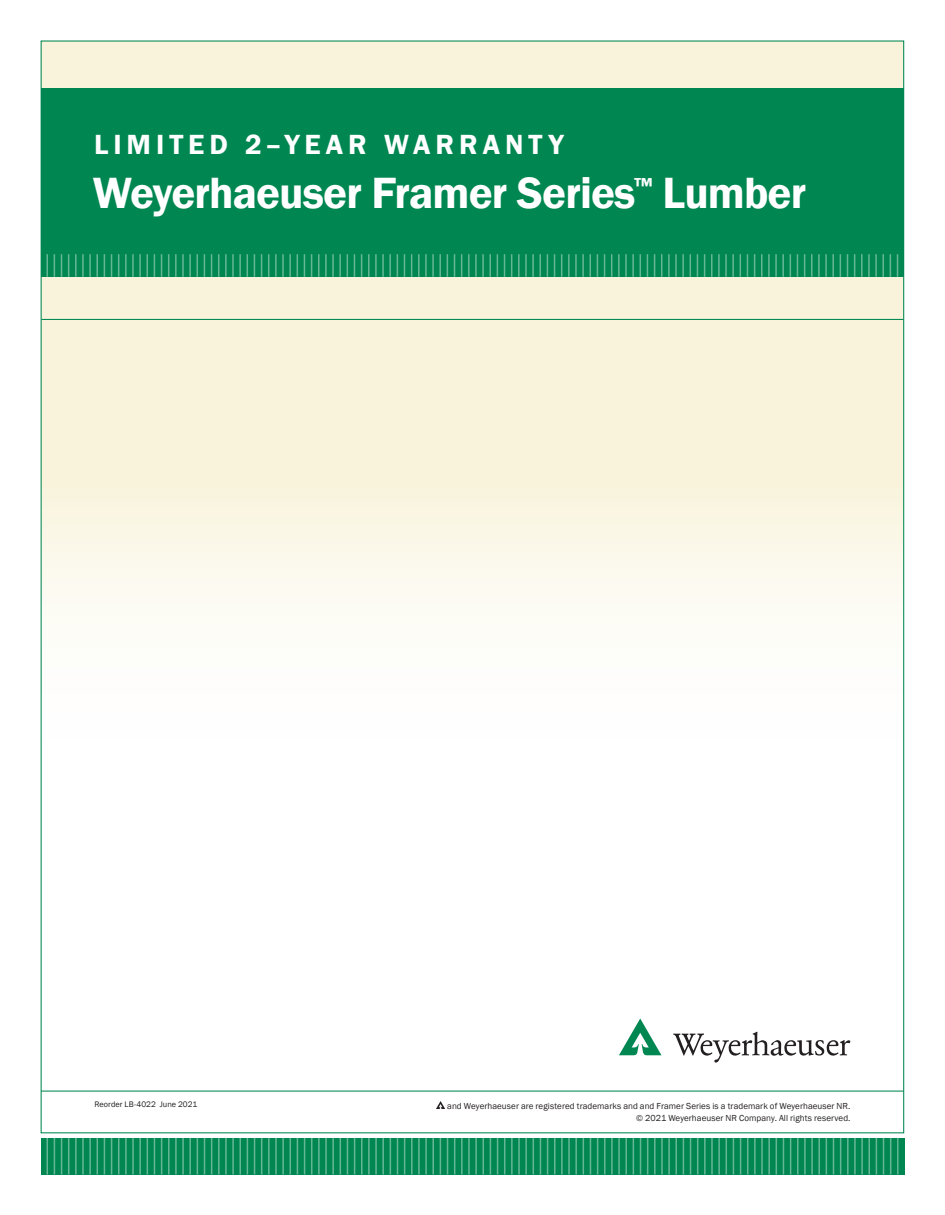
<style>
.page{position:relative;width:945px;height:1215px;background:#fff}
.page>*{position:absolute;margin:0;border:0;box-sizing:border-box;transform-origin:0 0}
.t1{font:600 45px "Franklin Gothic";letter-spacing:-.02em;color:#fff}
.t2{font:600 28.5px "Franklin Gothic";letter-spacing:.175em;color:#fff}
.t3{font:9px/12px "Franklin Gothic";letter-spacing:.005em;color:#231f20;text-align:right}
.t4{font:8.25px "Franklin Gothic";letter-spacing:.005em;color:#231f20}
</style>
<div class="page">
<div style="left:41px;top:41px;width:862px;height:206px;background:#f9f3db"></div>
<div style="left:41px;top:275px;width:863px;height:781px;background:linear-gradient(to bottom,#f8f2d8,#fff)"></div>
<svg style="left:41px;top:1138px;width:864px;height:37px;background:#108e5b"></svg>
<svg style="left:47px;top:1139px;width:851px;height:34px;background:#15905f"></svg>
<div style="left:41px;top:88px;width:863px;height:189px;background:#008751"></div>
<svg style="left:46px;top:254px;width:852px;height:24px"></svg>
<svg style="left:436px;top:1101px;width:9px;height:8px"></svg>
<hr style="left:41px;top:319px;width:863px;height:1px;background:#008751">
<hr style="left:41px;top:1091px;width:863px;height:1px;background:#008751">
<svg style="left:619px;top:1018px;width:42px;height:37px"></svg>
<svg style="left:673px;top:1032px;width:177px;height:31px"></svg>
<h2 class="t2" style="left:94px;top:127px;width:471px">LIMITED 2–YEAR WARRANTY</h2>
<h1 class="t1" style="left:93px;top:165px;width:715px">Weyerhaeuser Framer Series<sup>™</sup> Lumber</h1>
<p class="t4" style="left:94px;top:1099px;width:104px">Reorder LB-4022 June 2021</p>
<p class="t3" style="left:447px;top:1100px;width:405px">and Weyerhaeuser are registered trademarks and and Framer Series is a trademark of Weyerhaeuser NR. © 2021 Weyerhaeuser NR Company. All rights reserved.</p>
</div>
